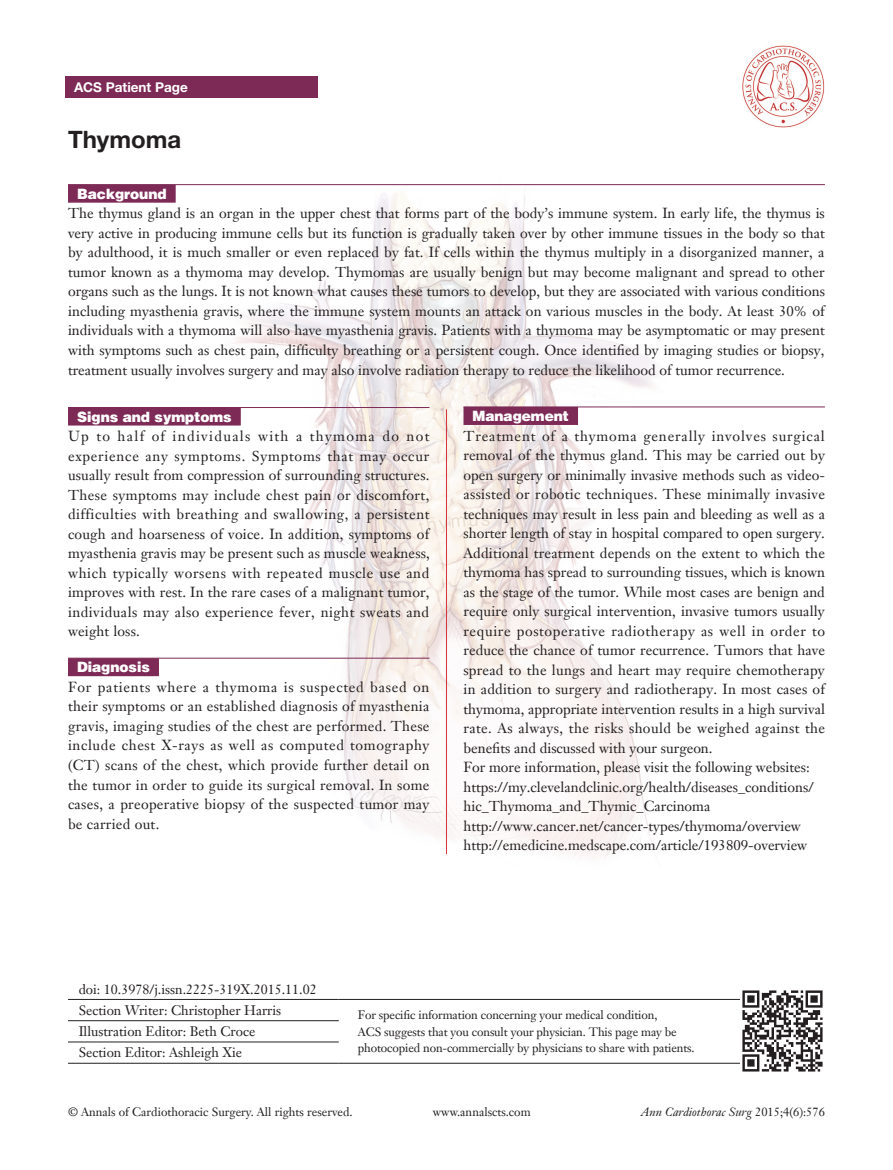
<style>
.page{position:relative;width:893px;height:1170px;background:#fff}
.page>*{position:absolute;margin:0;border:0;box-sizing:border-box;transform-origin:0 0}
.t1{font:700 24px "Helvetica Neue LT Pro";color:#231f20}
.t2{font:14.25px/19.5px "Janson Text LT";color:#231f20;text-align:justify}
.t3{font:900 14.25px "Helvetica";color:#fff}
.t4{font:13.5px "Janson Text LT";color:#231f20}
.t5{font:700 13.5px "Helvetica Neue LT Pro";color:#fff}
.t6{font:12px/16.5px "Janson Text LT";letter-spacing:-.01em;color:#231f20}
.t7{font:italic 12px "Janson Text LT";color:#231f20}
.s1{font-style:normal}
</style>
<div class="page">
<img style="left:203px;top:185px;width:486px;height:673px">
<hr style="left:68px;top:184px;width:757px;height:1px;background:#7d2a56">
<div style="left:68px;top:185px;width:108px;height:18px;background:#7d2a56"></div>
<div style="left:66px;top:77px;width:252px;height:21px;background:#7d2a56"></div>
<hr style="left:68px;top:998px;width:271px;height:1px;background:#231f20">
<hr style="left:339px;top:998px;width:486px;height:1px;background:#231f20">
<hr style="left:339px;top:1062px;width:486px;height:1px;background:#231f20">
<hr style="left:68px;top:1020px;width:271px;height:1px;background:#231f20">
<hr style="left:68px;top:1041px;width:271px;height:1px;background:#231f20">
<hr style="left:68px;top:1062px;width:271px;height:1px;background:#231f20">
<img style="left:742px;top:45px;width:83px;height:83px">
<hr style="left:68px;top:407px;width:361px;height:1px;background:#7d2a56">
<div style="left:68px;top:407px;width:173px;height:18px;background:#7d2a56"></div>
<hr style="left:68px;top:657px;width:361px;height:1px;background:#7d2a56">
<div style="left:68px;top:658px;width:91px;height:18px;background:#7d2a56"></div>
<hr style="left:463px;top:406px;width:362px;height:1px;background:#7d2a56">
<div style="left:463px;top:407px;width:115px;height:18px;background:#7d2a56"></div>
<hr style="left:446px;top:409px;width:1px;height:445px;background:#d43740">
<img style="left:741px;top:990px;width:84px;height:82px">
<p class="t5" style="left:74px;top:79px;width:115px">ACS Patient Page</p>
<p class="t1" style="left:68px;top:124px;width:115px">Thymoma</p>
<p class="t3" style="left:77px;top:185px;width:91px">Background</p>
<p class="t2" style="left:68px;top:203px;width:758px">The thymus gland is an organ in the upper chest that forms part of the body’s immune system. In early life, the thymus is very active in producing immune cells but its function is gradually taken over by other immune tissues in the body so that by adulthood, it is much smaller or even replaced by fat. If cells within the thymus multiply in a disorganized manner, a tumor known as a thymoma may develop. Thymomas are usually benign but may become malignant and spread to other organs such as the lungs. It is not known what causes these tumors to develop, but they are associated with various conditions including myasthenia gravis, where the immune system mounts an attack on various muscles in the body. At least 30% of individuals with a thymoma will also have myasthenia gravis. Patients with a thymoma may be asymptomatic or may present with symptoms such as chest pain, difficulty breathing or a persistent cough. Once identified by imaging studies or biopsy, treatment usually involves surgery and may also involve radiation therapy to reduce the likelihood of tumor recurrence.</p>
<p class="t3" style="left:77px;top:407px;width:156px">Signs and symptoms</p>
<p class="t2" style="left:68px;top:426px;width:363px">Up to half of individuals with a thymoma do not experience any symptoms. Symptoms that may occur usually result from compression of surrounding structures.<br>These symptoms may include chest pain or discomfort, difficulties with breathing and swallowing, a persistent cough and hoarseness of voice. In addition, symptoms of myasthenia gravis may be present such as muscle weakness, which typically worsens with repeated muscle use and improves with rest. In the rare cases of a malignant tumor, individuals may also experience fever, night sweats and weight loss.</p>
<p class="t3" style="left:77px;top:658px;width:74px">Diagnosis</p>
<p class="t2" style="left:68px;top:677px;width:363px">For patients where a thymoma is suspected based on their symptoms or an established diagnosis of myasthenia gravis, imaging studies of the chest are performed. These include chest X-rays as well as computed tomography (CT) scans of the chest, which provide further detail on the tumor in order to guide its surgical removal. In some cases, a preoperative biopsy of the suspected tumor may be carried out.</p>
<p class="t3" style="left:473px;top:407px;width:98px">Management</p>
<p class="t2" style="left:463px;top:426px;width:363px">Treatment of a thymoma generally involves surgical removal of the thymus gland. This may be carried out by open surgery or minimally invasive methods such as video&shy;assisted or robotic techniques. These minimally invasive techniques may result in less pain and bleeding as well as a shorter length of stay in hospital compared to open surgery.<br>Additional treatment depends on the extent to which the thymoma has spread to surrounding tissues, which is known as the stage of the tumor. While most cases are benign and require only surgical intervention, invasive tumors usually require postoperative radiotherapy as well in order to reduce the chance of tumor recurrence. Tumors that have spread to the lungs and heart may require chemotherapy in addition to surgery and radiotherapy. In most cases of thymoma, appropriate intervention results in a high survival rate. As always, the risks should be weighed against the benefits and discussed with your surgeon.</p>
<p class="t2" style="left:463px;top:757px;width:348px">For more information, please visit the following websites:</p>
<p class="t2" style="left:463px;top:777px;width:352px">https://my.clevelandclinic.org/health/diseases_conditions/ hic_Thymoma_and_Thymic_Carcinoma</p>
<p class="t2" style="left:463px;top:816px;width:339px">http://www.cancer.net/cancer-types/thymoma/overview</p>
<p class="t2" style="left:463px;top:835px;width:345px">http://emedicine.medscape.com/article/193809-overview</p>
<p class="t4" style="left:79px;top:980px;width:240px">doi: 10.3978/j.issn.2225-319X.2015.11.02</p>
<p class="t4" style="left:79px;top:1001px;width:204px">Section Writer: Christopher Harris</p>
<p class="t6" style="left:358px;top:1006px;width:338px">For specific information concerning your medical condition,<br>ACS suggests that you consult your physician. This page may be photocopied non-commercially by physicians to share with patients.</p>
<p class="t4" style="left:79px;top:1022px;width:178px">Illustration Editor: Beth Croce</p>
<p class="t4" style="left:79px;top:1044px;width:165px">Section Editor: Ashleigh Xie</p>
<p class="t6" style="left:68px;top:1103px;width:286px">© Annals of Cardiothoracic Surgery. All rights reserved.</p>
<p class="t6" style="left:433px;top:1103px;width:99px">www.annalscts.com</p>
<p class="t7" style="left:641px;top:1104px;width:185px">Ann Cardiothorac Surg <span class="s1">2015;4(6):576</span></p>
</div>
